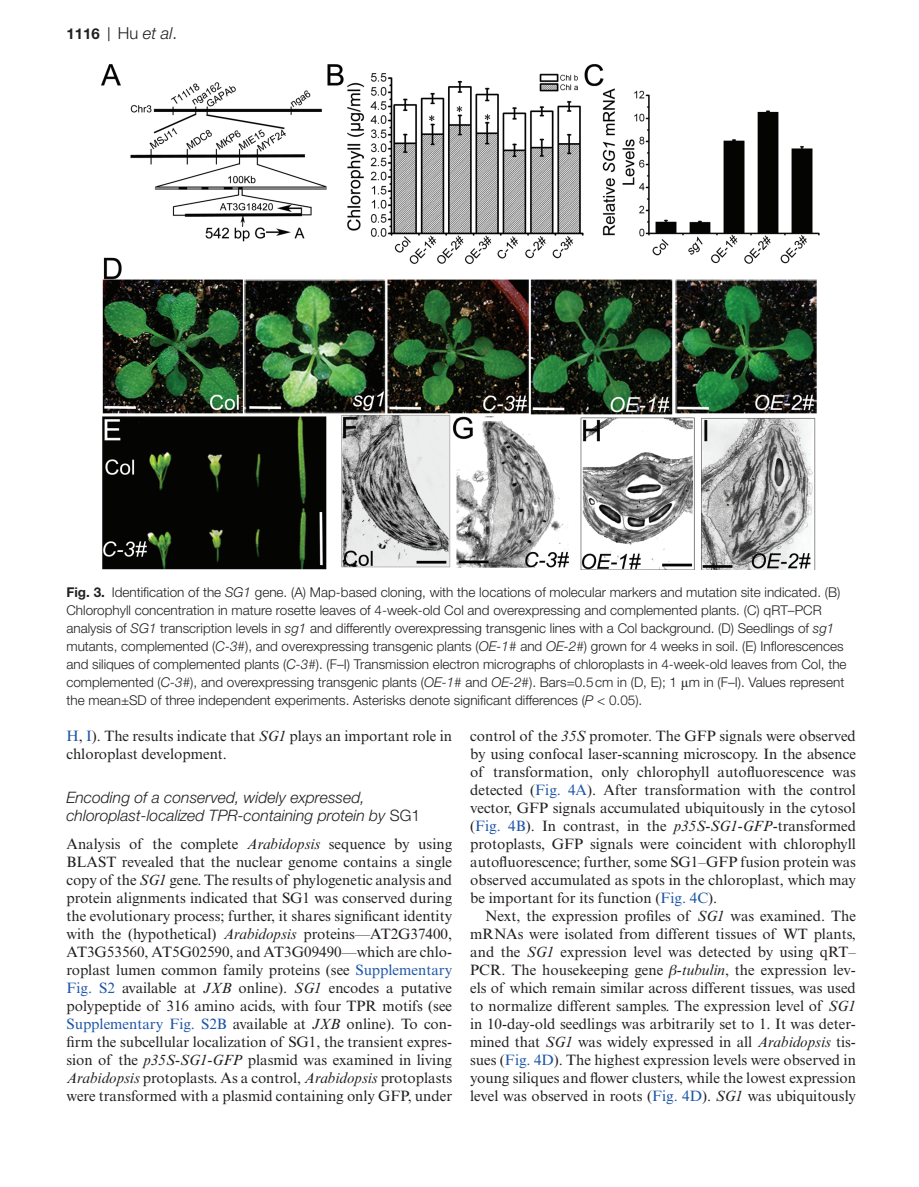
<style>
.page{position:relative;width:919px;height:1187px;background:#fff}
.page>*{position:absolute;margin:0;border:0;box-sizing:border-box;transform-origin:0 0}
.t1{font:italic 300 15.75px/18px "Helvetica Neue LT Std";color:#231f20}
.t2{font:15px/18px "Times New Roman MT Std";color:#231f20;text-align:justify}
.t3{font:700 15px "Helvetica Neue LT Std";color:#231f20}
.t4{font:300 13.5px/18px "Helvetica Neue LT Std";color:#231f20}
.s1{font-family:"Times New Roman MT Std";font-weight:400}
.s2{font-weight:300;font-size:16.5px}
.s3{font-weight:300;font-style:italic;font-size:16.5px}
.s4{font-weight:700}
.s5{font-style:italic}
.s6{font-family:"Gandhari Unicode";font-weight:400}
.s7{color:#1e56a6}
.s8{font-style:normal}
.s9{font-family:"Gandhari Unicode";font-style:italic}
</style>
<div class="page">
<img style="left:101px;top:64px;width:719px;height:506px">
<p class="t3" style="left:66px;top:24px;width:112px">1116 <span class="s1">|</span> <span class="s2">Hu</span> <span class="s3">et al</span><span class="s2">.</span></p>
<p class="t4" style="left:66px;top:582px;width:781px"><span class="s4">Fig. 3.</span> Identification of the <span class="s5">SG1</span> gene. (A) Map-based cloning, with the locations of molecular markers and mutation site indicated. (B)<br>Chlorophyll concentration in mature rosette leaves of 4-week-old Col and overexpressing and complemented plants. (C) qRT–PCR analysis of <span class="s5">SG1</span> transcription levels in <span class="s5">sg1</span> and differently overexpressing transgenic lines with a Col background. (D) Seedlings of <span class="s5">sg1 </span>mutants, complemented (<span class="s5">C-3#</span>), and overexpressing transgenic plants (<span class="s5">OE-1#</span> and <span class="s5">OE-2#</span>) grown for 4 weeks in soil. (E) Inflorescences and siliques of complemented plants (<span class="s5">C-3#</span>). (F–I) Transmission electron micrographs of chloroplasts in 4-week-old leaves from Col, the complemented (<span class="s5">C-3#</span>), and overexpressing transgenic plants (<span class="s5">OE-1#</span> and <span class="s5">OE-2#</span>). Bars=0.5cm in (D, E); 1 <span class="s6">μ</span>m in (F–I). Values represent the mean±SD of three independent experiments. Asterisks denote significant differences (<span class="s5">P</span> &lt; 0.05).</p>
<p class="t2" style="left:66px;top:727px;width:387px"><span class="s7">H</span>, <span class="s7">I</span>). The results indicate that <span class="s5">SG1</span> plays an important role in chloroplast development.</p>
<p class="t1" style="left:66px;top:787px;width:355px">Encoding of a conserved, widely expressed, chloroplast-localized TPR-containing protein by <span class="s8">SG1</span></p>
<p class="t2" style="left:66px;top:835px;width:387px">Analysis of the complete <span class="s5">Arabidopsis</span> sequence by using BLAST revealed that the nuclear genome contains a single copy of the <span class="s5">SG1</span> gene. The results of phylogenetic analysis and protein alignments indicated that SG1 was conserved during the evolutionary process; further, it shares significant identity with the (hypothetical) <span class="s5">Arabidopsis</span> proteins—AT2G37400, AT3G53560, AT5G02590, and AT3G09490—which are chlo&shy;roplast lumen common family proteins (see <span class="s7">Supplementary Fig. S2</span> available at <span class="s5">JXB</span> online). <span class="s5">SG1</span> encodes a putative polypeptide of 316 amino acids, with four TPR motifs (see <span class="s7">Supplementary Fig. S2B</span> available at <span class="s5">JXB</span> online). To con&shy;firm the subcellular localization of SG1, the transient expres&shy;sion of the <span class="s5">p35S-SG1-GFP</span> plasmid was examined in living <span class="s5">Arabidopsis</span> protoplasts. As a control, <span class="s5">Arabidopsis</span> protoplasts were transformed with a plasmid containing only GFP, under</p>
<p class="t2" style="left:470px;top:727px;width:387px">control of the <span class="s5">35S</span> promoter. The GFP signals were observed by using confocal laser-scanning microscopy. In the absence of transformation, only chlorophyll autofluorescence was detected (<span class="s7">Fig. 4A</span>). After transformation with the control vector, GFP signals accumulated ubiquitously in the cytosol (<span class="s7">Fig. 4B</span>). In contrast, in the <span class="s5">p35S-SG1-GFP</span>-transformed protoplasts, GFP signals were coincident with chlorophyll autofluorescence; further, some SG1–GFP fusion protein was observed accumulated as spots in the chloroplast, which may be important for its function (<span class="s7">Fig. 4C</span>).</p>
<p class="t2" style="left:470px;top:907px;width:387px;text-indent:15px">Next, the expression profiles of <span class="s5">SG1</span> was examined. The mRNAs were isolated from different tissues of WT plants, and the <span class="s5">SG1</span> expression level was detected by using qRT– PCR. The housekeeping gene <span class="s9">β</span><span class="s5">-tubulin</span>, the expression lev&shy;els of which remain similar across different tissues, was used to normalize different samples. The expression level of <span class="s5">SG1 </span>in 10-day-old seedlings was arbitrarily set to 1. It was deter&shy;mined that <span class="s5">SG1</span> was widely expressed in all <span class="s5">Arabidopsis</span> tis&shy;sues (<span class="s7">Fig. 4D</span>). The highest expression levels were observed in young siliques and flower clusters, while the lowest expression level was observed in roots (<span class="s7">Fig. 4D</span>). <span class="s5">SG1</span> was ubiquitously</p>
</div>
